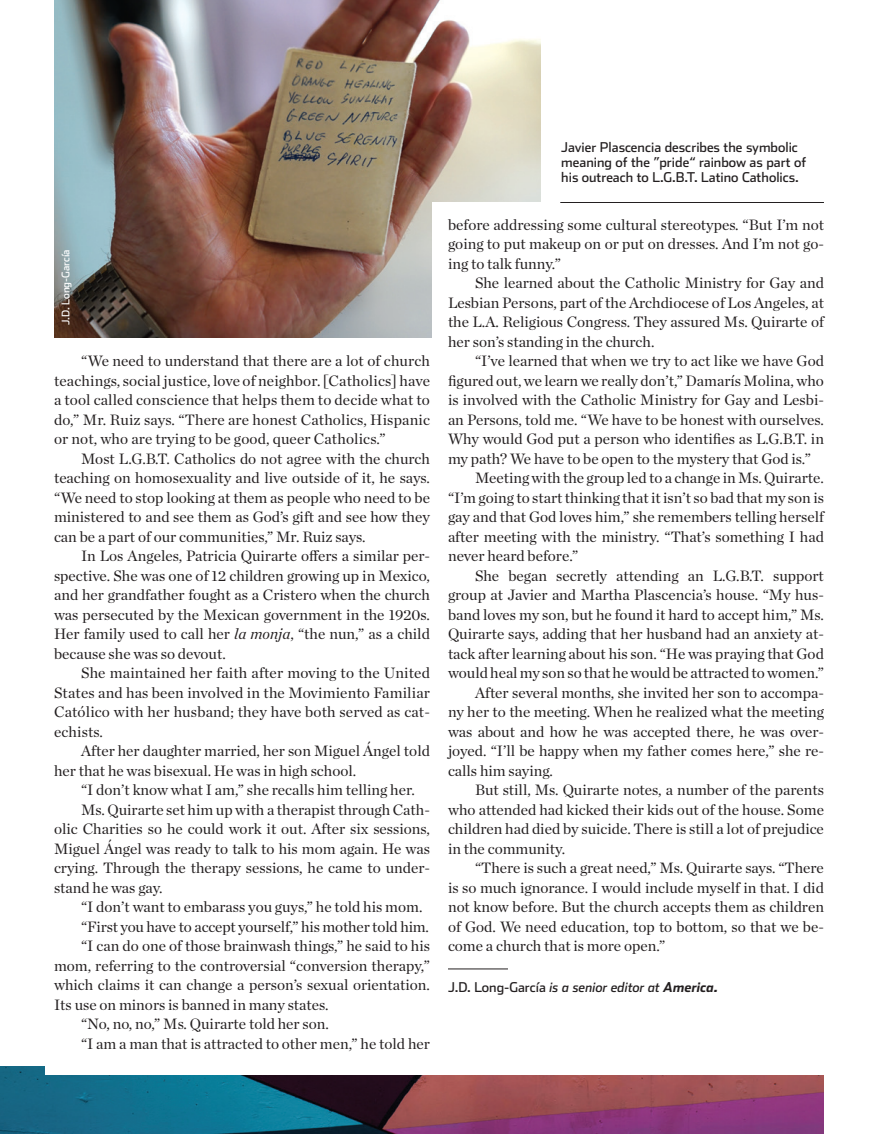
<style>
.page{position:relative;width:878px;height:1134px;background:#fff}
.page>*{position:absolute;margin:0;border:0;box-sizing:border-box;transform-origin:0 0}
.t1{font:15.3px/19.5px "Chronicle Deck";color:#231f20;text-align:justify}
.t2{font:13.5px/15px "Stainless";color:#231f20}
.t3{font:italic 13.5px "Stainless";color:#231f20}
.t4{font:10.5px "Stainless";color:#fff}
.s1{font-style:italic}
.s2{font-style:normal}
.s3{font-weight:700}
</style>
<div class="page">
<img style="left:0;top:1066px;width:824px;height:68px">
<div style="left:46px;top:1019px;width:804px;height:56px;background:#fff"></div>
<img style="left:54px;top:0;width:486px;height:338px">
<div style="left:432px;top:202px;width:418px;height:143px;background:#fff"></div>
<hr style="left:560px;top:202px;width:264px;height:1px;background:#231f20">
<hr style="left:448px;top:969px;width:60px;height:1px;background:#231f20">
<p class="t4" style="left:59px;top:325px;width:78px;rotate:-90deg">J.D. Long-García</p>
<p class="t1" style="left:54px;top:350px;width:377px;text-indent:27px">“We need to understand that there are a lot of church teachings, social justice, love of neighbor. [Catholics] have a tool called conscience that helps them to decide what to do,” Mr. Ruiz says. “There are honest Catholics, Hispanic or not, who are trying to be good, queer Catholics.”</p>
<p class="t1" style="left:54px;top:448px;width:377px;text-indent:27px">Most L.G.B.T. Catholics do not agree with the church teaching on homosexuality and live outside of it, he says. “We need to stop looking at them as people who need to be ministered to and see them as God’s gift and see how they can be a part of our communities,” Mr. Ruiz says.</p>
<p class="t1" style="left:54px;top:545px;width:377px;text-indent:27px">In Los Angeles, Patricia Quirarte offers a similar per&shy;spective. She was one of 12 children growing up in Mexico, and her grandfather fought as a Cristero when the church was persecuted by the Mexican government in the 1920s.<br>Her family used to call her <span class="s1">la monja</span>, “the nun,” as a child because she was so devout.</p>
<p class="t1" style="left:54px;top:662px;width:377px;text-indent:27px">She maintained her faith after moving to the United States and has been involved in the Movimiento Familiar Católico with her husband; they have both served as cat&shy;echists.</p>
<p class="t1" style="left:54px;top:740px;width:377px;text-indent:27px">After her daughter married, her son Miguel Ángel told her that he was bisexual. He was in high school.</p>
<p class="t1" style="left:81px;top:779px;width:335px">“I don’t know what I am,” she recalls him telling her.</p>
<p class="t1" style="left:81px;top:799px;width:350px">Ms. Quirarte set him up with a therapist through Cath-</p>
<p class="t1" style="left:54px;top:818px;width:377px">olic Charities so he could work it out. After six sessions,</p>
<p class="t1" style="left:54px;top:838px;width:377px">Miguel Ángel was ready to talk to his mom again. He was</p>
<p class="t1" style="left:54px;top:857px;width:377px">crying. Through the therapy sessions, he came to under-</p>
<p class="t1" style="left:54px;top:877px;width:110px">stand he was gay.</p>
<p class="t1" style="left:81px;top:896px;width:343px">“I don’t want to embarass you guys,” he told his mom.</p>
<p class="t1" style="left:81px;top:916px;width:349px">“First you have to accept yourself,” his mother told him.</p>
<p class="t1" style="left:81px;top:935px;width:350px">“I can do one of those brainwash things,” he said to his</p>
<p class="t1" style="left:54px;top:955px;width:377px">mom, referring to the controversial “conversion therapy,”</p>
<p class="t1" style="left:54px;top:974px;width:377px">which claims it can change a person’s sexual orientation.</p>
<p class="t1" style="left:54px;top:994px;width:276px">Its use on minors is banned in many states.</p>
<p class="t1" style="left:81px;top:1013px;width:249px">“No, no, no,” Ms. Quirarte told her son.</p>
<p class="t1" style="left:81px;top:1033px;width:350px">“I am a man that is attracted to other men,” he told her</p>
<p class="t2" style="left:561px;top:140px;width:246px">Javier Plascencia describes the symbolic meaning of the ”pride“ rainbow as part of his outreach to L.G.B.T. Latino Catholics.</p>
<p class="t1" style="left:448px;top:214px;width:377px">before addressing some cultural stereotypes. “But I’m not going to put makeup on or put on dresses. And I’m not go&shy;ing to talk funny.”</p>
<p class="t1" style="left:448px;top:272px;width:377px;text-indent:27px">She learned about the Catholic Ministry for Gay and Lesbian Persons, part of the Archdiocese of Los Angeles, at the L.A. Religious Congress. They assured Ms. Quirarte of her son’s standing in the church.</p>
<p class="t1" style="left:475px;top:350px;width:350px">“I’ve learned that when we try to act like we have God</p>
<p class="t1" style="left:448px;top:370px;width:377px">figured out, we learn we really don’t,” Damarís Molina, who</p>
<p class="t1" style="left:448px;top:389px;width:377px">is involved with the Catholic Ministry for Gay and Lesbi-</p>
<p class="t1" style="left:448px;top:409px;width:377px">an Persons, told me. “We have to be honest with ourselves.</p>
<p class="t1" style="left:448px;top:428px;width:377px">Why would God put a person who identifies as L.G.B.T. in</p>
<p class="t1" style="left:448px;top:448px;width:364px">my path? We have to be open to the mystery that God is.”</p>
<p class="t1" style="left:475px;top:467px;width:350px">Meeting with the group led to a change in Ms. Quirarte.</p>
<p class="t1" style="left:448px;top:487px;width:377px">“I’m going to start thinking that it isn’t so bad that my son is</p>
<p class="t1" style="left:448px;top:506px;width:377px">gay and that God loves him,” she remembers telling herself</p>
<p class="t1" style="left:448px;top:526px;width:377px">after meeting with the ministry. “That’s something I had</p>
<p class="t1" style="left:448px;top:545px;width:132px">never heard before.”</p>
<p class="t1" style="left:475px;top:565px;width:350px">She began secretly attending an L.G.B.T. support</p>
<p class="t1" style="left:448px;top:584px;width:377px">group at Javier and Martha Plascencia’s house. “My hus-</p>
<p class="t1" style="left:448px;top:604px;width:377px">band loves my son, but he found it hard to accept him,” Ms.</p>
<p class="t1" style="left:448px;top:623px;width:377px">Quirarte says, adding that her husband had an anxiety at-</p>
<p class="t1" style="left:448px;top:643px;width:377px">tack after learning about his son. “He was praying that God</p>
<p class="t1" style="left:448px;top:662px;width:377px">would heal my son so that he would be attracted to women.”</p>
<p class="t1" style="left:475px;top:682px;width:350px">After several months, she invited her son to accompa-</p>
<p class="t1" style="left:448px;top:701px;width:377px">ny her to the meeting. When he realized what the meeting</p>
<p class="t1" style="left:448px;top:721px;width:377px">was about and how he was accepted there, he was over-</p>
<p class="t1" style="left:448px;top:740px;width:377px">joyed. “I’ll be happy when my father comes here,” she re-</p>
<p class="t1" style="left:448px;top:760px;width:107px">calls him saying.</p>
<p class="t1" style="left:475px;top:779px;width:350px">But still, Ms. Quirarte notes, a number of the parents</p>
<p class="t1" style="left:448px;top:799px;width:377px">who attended had kicked their kids out of the house. Some</p>
<p class="t1" style="left:448px;top:818px;width:377px">children had died by suicide. There is still a lot of prejudice</p>
<p class="t1" style="left:448px;top:838px;width:119px">in the community.</p>
<p class="t1" style="left:475px;top:857px;width:350px">“There is such a great need,” Ms. Quirarte says. “There</p>
<p class="t1" style="left:448px;top:877px;width:377px">is so much ignorance. I would include myself in that. I did</p>
<p class="t1" style="left:448px;top:896px;width:377px">not know before. But the church accepts them as children</p>
<p class="t1" style="left:448px;top:916px;width:377px">of God. We need education, top to bottom, so that we be-</p>
<p class="t1" style="left:448px;top:935px;width:219px">come a church that is more open.”</p>
<p class="t3" style="left:448px;top:979px;width:272px"><span class="s2">J.D. Long-García</span> is a senior editor at <span class="s3">America.</span></p>
</div>
